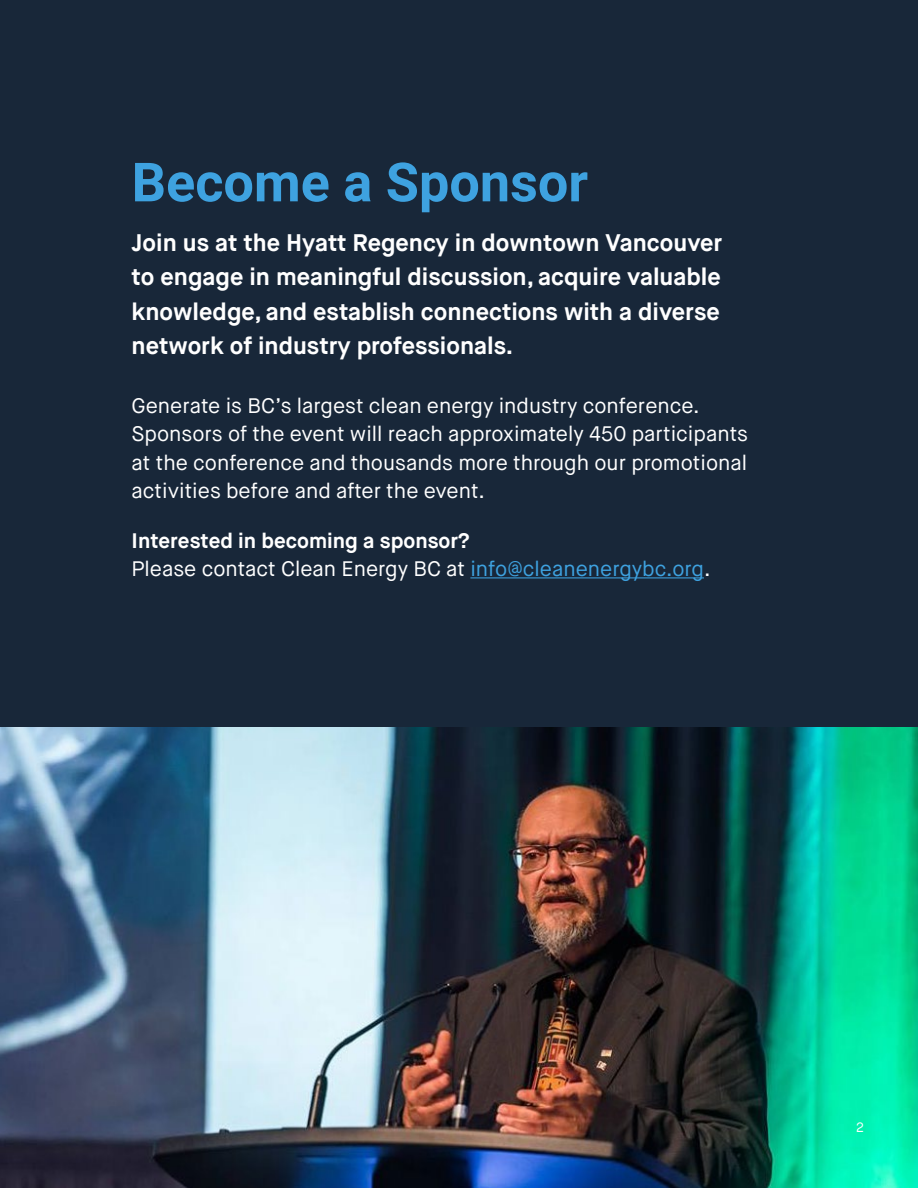
<style>
.page{position:relative;width:918px;height:1188px;background:#fff}
.page>*{position:absolute;margin:0;border:0;box-sizing:border-box;transform-origin:0 0}
.t1{font:700 54px "Roboto";color:#3ea2e0}
.t2{font:700 24px/34.5px "Maison Neue";color:#fff;text-align:justify}
.t3{font:21px/28.5px "Maison Neue";color:#fff}
.t4{font:700 21px/28.5px "Maison Neue";color:#fff}
.t5{font:13.5px "Maison Neue";color:#fff}
.s1{font-weight:400}
.s2{font-weight:400;color:#3ea2e0}
</style>
<div class="page">
<div style="left:0;top:0;width:918px;height:728px;background:#182739"></div>
<hr style="left:470px;top:577px;width:234px;height:1px;background:#3ea2e0">
<img style="left:0;top:728px;width:918px;height:460px">
<h1 class="t1" style="left:132px;top:144px;width:458px">Become a Sponsor</h1>
<p class="t2" style="left:132px;top:225px;width:592px">Join us at the Hyatt Regency in downtown Vancouver to engage in meaningful discussion, acquire valuable knowledge, and establish connections with a diverse network of industry professionals.</p>
<p class="t3" style="left:132px;top:391px;width:618px">Generate is BC’s largest clean energy industry conference.<br>Sponsors of the event will reach approximately 450 participants at the conference and thousands more through our promotional activities before and after the event.</p>
<p class="t4" style="left:132px;top:526px;width:580px">Interested in becoming a sponsor?<br><span class="s1">Please contact Clean Energy BC at</span> <span class="s2">info@cleanenergybc.org</span><span class="s1">.</span></p>
<p class="t5" style="left:856px;top:1119px;width:9px">2</p>
</div>
